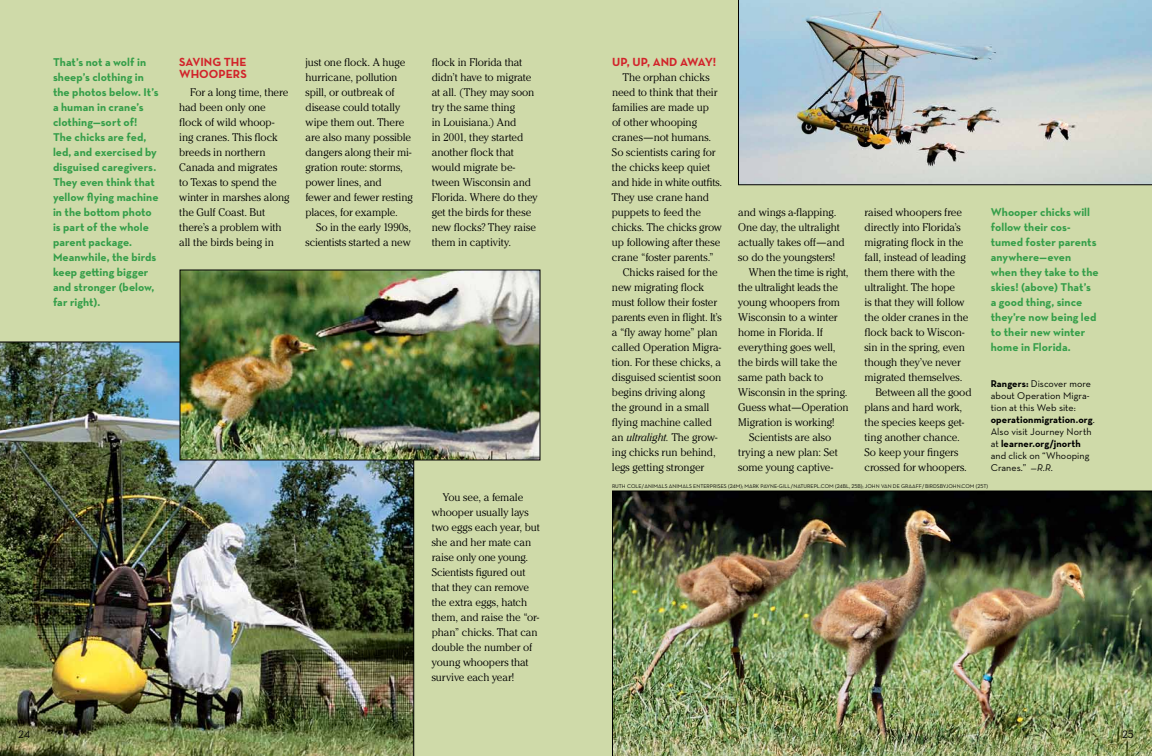
<style>
.page{position:relative;width:1152px;height:756px;background:#cfdaa9}
.page>*{position:absolute;margin:0;border:0;box-sizing:border-box;transform-origin:0 0}
.t1{font:700 12px/12px "Neutraface Text";color:#d2232a}
.t2{font:700 11.5px/15px "Neutraface Text";letter-spacing:.005em;color:#349e49}
.t3{font:300 11px/15px "Cheltenham Std";letter-spacing:-.01em;color:#000}
.t4{font:300 11px "Cheltenham Std";letter-spacing:-.03em;color:#000}
.t5{font:italic 300 11px "Cheltenham Std";letter-spacing:-.01em;color:#000}
.t6{font:11px "Neutraface Text Book Alt";color:#000}
.t7{font:10px/12px "Neutraface Text";letter-spacing:.005em;color:#000}
.t8{font:5.5px "Neutraface Text";color:#000}
.s1{font-style:normal}
.s2{font-weight:700}
.s3{font-style:italic}
</style>
<div class="page">
<img style="left:0;top:342px;width:414px;height:414px">
<svg style="left:738px;top:0;width:414px;height:185px;background:#b4c2c7"></svg>
<img style="left:612px;top:490px;width:540px;height:266px">
<img style="left:182px;top:272px;width:356px;height:186px">
<div style="left:180px;top:270px;width:360px;height:190px;border:1px solid #000"></div>
<p class="t2" style="left:53px;top:54px;width:107px">That’s not a wolf in sheep’s clothing in the photos below. It’s a human in crane’s clothing—sort of!<br>The chicks are fed, led, and exercised by disguised caregivers.<br>They even think that yellow flying machine in the bottom photo is part of the whole parent package.<br>Meanwhile, the birds keep getting bigger and stronger (below, far right).</p>
<p class="t3" style="left:305px;top:55px;width:109px">just one flock. A huge hurricane, pollution spill, or outbreak of disease could totally wipe them out. There are also many possible dangers along their mi&shy;gration route: storms, power lines, and<br>fewer and fewer resting places, for example.</p>
<p class="t1" style="left:179px;top:56px;width:69px">SAVING THE<br>WHOOPERS</p>
<p class="t3" style="left:179px;top:85px;width:112px;text-indent:11px">For a long time, there had been only one flock of wild whoop&shy;ing cranes. This flock breeds in northern<br>Canada and migrates<br>to Texas to spend the winter in marshes along the Gulf Coast. But there’s a problem with all the birds being in</p>
<p class="t3" style="left:306px;top:220px;width:107px;text-align:right">So in the early 1990s, scientists started a new</p>
<p class="t3" style="left:432px;top:55px;width:108px">flock in Florida that didn’t have to migrate at all. (They may soon try the same thing<br>in Louisiana.) And<br>in 2001, they started another flock that would migrate be&shy;tween Wisconsin and<br>Florida. Where do they get the birds for these new flocks? They raise them in captivity.</p>
<p class="t3" style="left:432px;top:490px;width:110px;text-indent:11px">You see, a female whooper usually lays two eggs each year, but she and her mate can raise only one young.<br>Scientists figured out that they can remove the extra eggs, hatch them, and raise the “or&shy;phan” chicks. That can double the number of young whoopers that survive each year!</p>
<p class="t1" style="left:612px;top:56px;width:106px">UP, UP, AND AWAY!</p>
<p class="t3" style="left:623px;top:70px;width:88px">The orphan chicks</p>
<p class="t3" style="left:612px;top:85px;width:107px">need to think that their</p>
<p class="t3" style="left:612px;top:100px;width:98px">families are made up</p>
<p class="t3" style="left:612px;top:115px;width:87px">of other whooping</p>
<p class="t3" style="left:612px;top:130px;width:101px">cranes—not humans.</p>
<p class="t3" style="left:612px;top:145px;width:105px">So scientists caring for</p>
<p class="t3" style="left:612px;top:160px;width:100px">the chicks keep quiet</p>
<p class="t4" style="left:612px;top:176px;width:112px">and hide in white outfits.</p>
<p class="t3" style="left:612px;top:190px;width:99px">They use crane hand</p>
<p class="t3" style="left:612px;top:205px;width:91px">puppets to feed the</p>
<p class="t3" style="left:612px;top:220px;width:112px">chicks. The chicks grow</p>
<p class="t3" style="left:612px;top:235px;width:110px">up following after these</p>
<p class="t3" style="left:612px;top:250px;width:103px">crane “foster parents.”</p>
<p class="t3" style="left:623px;top:265px;width:96px">Chicks raised for the</p>
<p class="t3" style="left:612px;top:280px;width:94px">new migrating flock</p>
<p class="t3" style="left:612px;top:295px;width:107px">must follow their foster</p>
<p class="t4" style="left:612px;top:311px;width:111px">parents even in flight. It’s</p>
<p class="t3" style="left:612px;top:325px;width:107px">a “fly away home” plan</p>
<p class="t3" style="left:612px;top:340px;width:111px">called Operation Migra-</p>
<p class="t3" style="left:612px;top:355px;width:110px">tion. For these chicks, a</p>
<p class="t3" style="left:612px;top:370px;width:111px">disguised scientist soon</p>
<p class="t3" style="left:612px;top:385px;width:95px">begins driving along</p>
<p class="t3" style="left:612px;top:400px;width:99px">the ground in a small</p>
<p class="t3" style="left:612px;top:415px;width:102px">flying machine called</p>
<p class="t5" style="left:612px;top:431px;width:107px"><span class="s1">an</span> ultralight. <span class="s1">The grow-</span></p>
<p class="t3" style="left:612px;top:445px;width:105px">ing chicks run behind,</p>
<p class="t3" style="left:612px;top:460px;width:94px">legs getting stronger</p>
<p class="t3" style="left:738px;top:205px;width:100px">and wings a-flapping.</p>
<p class="t3" style="left:738px;top:220px;width:103px">One day, the ultralight</p>
<p class="t3" style="left:738px;top:235px;width:108px">actually takes off—and</p>
<p class="t3" style="left:738px;top:250px;width:98px">so do the youngsters!</p>
<p class="t3" style="left:749px;top:265px;width:101px">When the time is right,</p>
<p class="t3" style="left:738px;top:280px;width:101px">the ultralight leads the</p>
<p class="t3" style="left:738px;top:295px;width:103px">young whoopers from</p>
<p class="t3" style="left:738px;top:310px;width:101px">Wisconsin to a winter</p>
<p class="t3" style="left:738px;top:325px;width:86px">home in Florida. If</p>
<p class="t3" style="left:738px;top:340px;width:99px">everything goes well,</p>
<p class="t3" style="left:738px;top:355px;width:101px">the birds will take the</p>
<p class="t3" style="left:738px;top:370px;width:86px">same path back to</p>
<p class="t3" style="left:738px;top:385px;width:111px">Wisconsin in the spring.</p>
<p class="t3" style="left:738px;top:400px;width:112px">Guess what—Operation</p>
<p class="t3" style="left:738px;top:415px;width:98px">Migration is working!</p>
<p class="t3" style="left:749px;top:430px;width:84px">Scientists are also</p>
<p class="t3" style="left:738px;top:445px;width:101px">trying a new plan: Set</p>
<p class="t3" style="left:738px;top:460px;width:96px">some young captive-</p>
<p class="t3" style="left:865px;top:205px;width:99px">raised whoopers free</p>
<p class="t3" style="left:865px;top:220px;width:98px">directly into Florida’s</p>
<p class="t3" style="left:865px;top:235px;width:101px">migrating flock in the</p>
<p class="t3" style="left:865px;top:250px;width:103px">fall, instead of leading</p>
<p class="t3" style="left:865px;top:265px;width:92px">them there with the</p>
<p class="t3" style="left:864px;top:280px;width:92px">ultralight. The hope</p>
<p class="t3" style="left:865px;top:295px;width:102px">is that they will follow</p>
<p class="t3" style="left:865px;top:310px;width:105px">the older cranes in the</p>
<p class="t3" style="left:865px;top:325px;width:101px">flock back to Wiscon-</p>
<p class="t3" style="left:865px;top:340px;width:102px">sin in the spring, even</p>
<p class="t3" style="left:865px;top:355px;width:98px">though they’ve never</p>
<p class="t3" style="left:865px;top:370px;width:99px">migrated themselves.</p>
<p class="t3" style="left:875px;top:385px;width:98px">Between all the good</p>
<p class="t3" style="left:865px;top:400px;width:99px">plans and hard work,</p>
<p class="t3" style="left:865px;top:415px;width:101px">the species keeps get-</p>
<p class="t3" style="left:865px;top:430px;width:97px">ting another chance.</p>
<p class="t3" style="left:865px;top:445px;width:95px">So keep your fingers</p>
<p class="t3" style="left:865px;top:460px;width:104px">crossed for whoopers.</p>
<p class="t2" style="left:991px;top:204px;width:109px">Whooper chicks will follow their cos&shy;tumed foster parents anywhere—even when they take to the skies! (above) That’s a good thing, since they’re now being led to their new winter home in Florida.</p>
<p class="t7" style="left:991px;top:378px;width:106px"><span class="s2">Rangers:</span> Discover more about Operation Migra&shy;tion at this Web site: <span class="s2">operationmigration.org</span>.<br>Also visit Journey North at <span class="s2">learner.org/jnorth </span>and click on “Whooping<br>Cranes.” <span class="s3">—R.R.</span></p>
<p class="t8" style="left:612px;top:483px;width:378px">RUTH COLE/ANIMALS ANIMALS ENTERPRISES (24M); MARK PAYNE-GILL/NATUREPL.COM (24BL, 25B); JOHN VAN DE GRAAFF/BIRDSBYJOHN.COM (25T)</p>
<p class="t6" style="left:18px;top:727px;width:14px">24</p>
<p class="t6" style="left:1122px;top:727px;width:13px">25</p>
</div>
